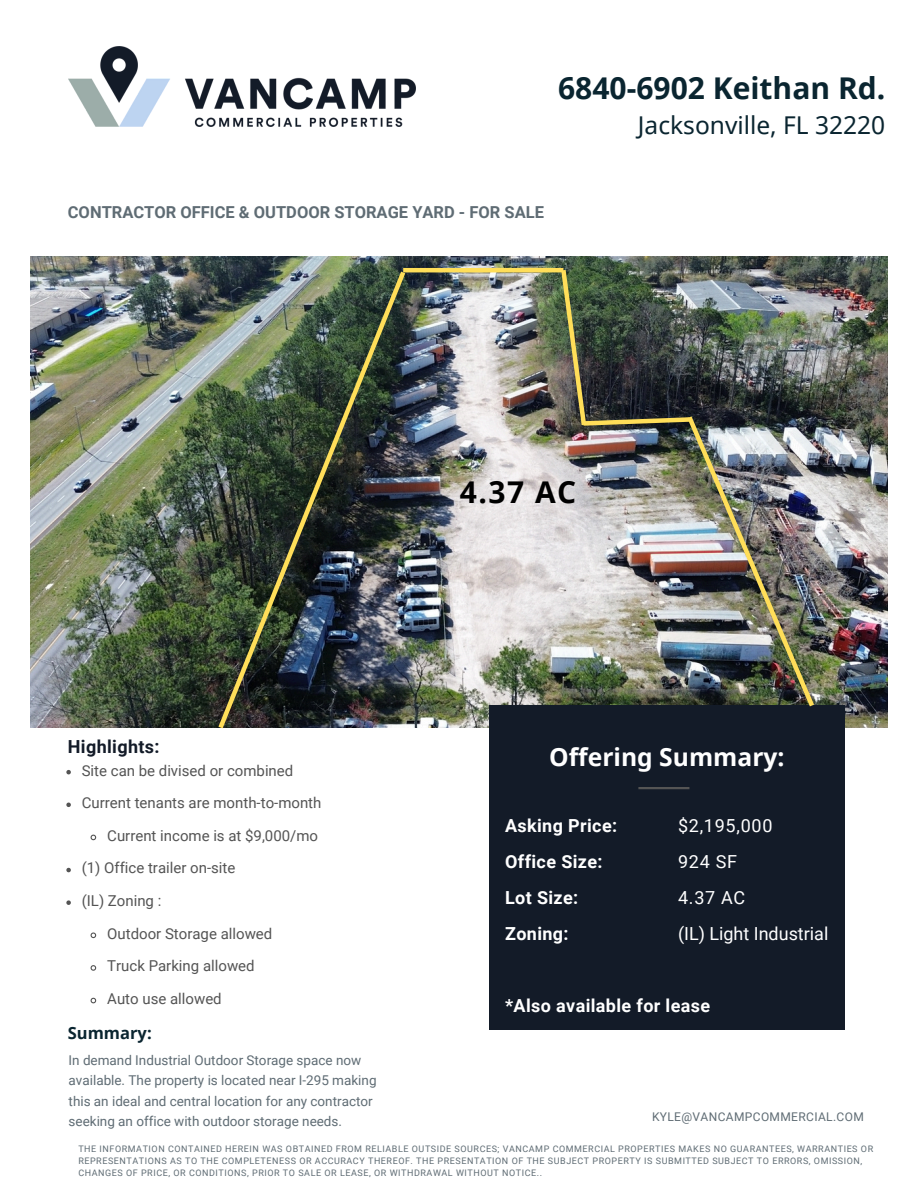
<style>
.page{position:relative;width:918px;height:1188px;background:#fff}
.page>*{position:absolute;margin:0;border:0;box-sizing:border-box;transform-origin:0 0}
.t1{font:700 30px "Noto Sans";color:#0a2530}
.t2{font:700 30px "Noto Sans";color:#000}
.t3{font:24.6px "Noto Sans";color:#0a2530}
.t4{font:700 24.6px "Noto Sans";color:#fff}
.t5{font:700 18px/36px "Roboto";letter-spacing:.02em;color:#fff}
.t6{font:18px/36px "Roboto";color:#fff}
.t7{font:700 18px "Roboto";letter-spacing:.02em;color:#131b28}
.t8{font:700 16.5px "Roboto";color:#5f6c74}
.t9{font:700 16.5px "Noto Sans";color:#0a2530}
.t10{font:15px "Roboto";color:#545454}
.t11{font:13.5px/20.2px "Roboto";color:#5f6c74}
.t12{font:12px "Roboto";letter-spacing:.03em;color:#5f6c74}
.t13{font:9px/12px "Roboto";letter-spacing:.06em;color:#5f6c74}
</style>
<div class="page">
<img style="left:30px;top:257px;width:857px;height:471px">
<div style="left:489px;top:706px;width:355px;height:324px;background:#131b28"></div>
<hr style="left:638px;top:787px;width:51px;height:2px;background:#545454">
<img style="left:69px;top:47px;width:346px;height:80px">
<img style="left:215px;top:267px;width:194px;height:462px">
<hr style="left:403px;top:268px;width:160px;height:4px;background:#ffde59">
<img style="left:558px;top:265px;width:260px;height:442px">
<svg style="left:66px;top:770px;width:5px;height:4px"></svg>
<svg style="left:66px;top:803px;width:5px;height:4px"></svg>
<svg style="left:90px;top:834px;width:7px;height:7px"></svg>
<svg style="left:66px;top:868px;width:5px;height:4px"></svg>
<svg style="left:66px;top:900px;width:5px;height:5px"></svg>
<svg style="left:90px;top:932px;width:7px;height:7px"></svg>
<svg style="left:90px;top:965px;width:7px;height:6px"></svg>
<svg style="left:90px;top:997px;width:7px;height:7px"></svg>
<p class="t1" style="left:558px;top:67px;width:329px">6840-6902 Keithan Rd.</p>
<p class="t3" style="left:638px;top:108px;width:249px">Jacksonville, FL 32220</p>
<h4 class="t8" style="left:68px;top:203px;width:478px">CONTRACTOR OFFICE &amp; OUTDOOR STORAGE YARD - FOR SALE</h4>
<p class="t7" style="left:68px;top:737px;width:93px">Highlights:</p>
<p class="t10" style="left:82px;top:762px;width:213px">Site can be divised or combined</p>
<p class="t10" style="left:82px;top:794px;width:241px">Current tenants are month-to-month</p>
<p class="t10" style="left:107px;top:827px;width:212px">Current income is at $9,000/mo</p>
<p class="t10" style="left:82px;top:860px;width:155px">(1) Office trailer on-site</p>
<p class="t10" style="left:82px;top:892px;width:81px">(IL) Zoning :</p>
<p class="t10" style="left:107px;top:925px;width:167px">Outdoor Storage allowed</p>
<p class="t10" style="left:107px;top:957px;width:149px">Truck Parking allowed</p>
<h5 class="t10" style="left:107px;top:990px;width:116px">Auto use allowed</h5>
<p class="t2" style="left:460px;top:471px;width:118px">4.37 AC</p>
<h3 class="t4" style="left:549px;top:739px;width:237px">Offering Summary:</h3>
<h5 class="t5" style="left:505px;top:808px;width:114px">Asking Price:</h5>
<p class="t5" style="left:505px;top:844px;width:99px">Office Size:<br>Lot Size:</p>
<h6 class="t5" style="left:505px;top:916px;width:65px">Zoning:</h6>
<p class="t6" style="left:678px;top:808px;width:96px">$2,195,000</p>
<h2 class="t6" style="left:678px;top:844px;width:152px">924 SF<br>4.37 AC<br>(IL) Light Industrial</h2>
<p class="t5" style="left:505px;top:988px;width:207px">*Also available for lease</p>
<h1 class="t9" style="left:68px;top:1021px;width:85px">Summary:</h1>
<h5 class="t11" style="left:69px;top:1050px;width:309px">In demand Industrial Outdoor Storage space now available. The property is located near I-295 making this an ideal and central location for any contractor seeking an office with outdoor storage needs.</h5>
<p class="t13" style="left:78px;top:1143px;width:796px">THE INFORMATION CONTAINED HEREIN WAS OBTAINED FROM RELIABLE OUTSIDE SOURCES; VANCAMP COMMERCIAL PROPERTIES MAKES NO GUARANTEES, WARRANTIES OR<br>REPRESENTATIONS AS TO THE COMPLETENESS OR ACCURACY THEREOF. THE PRESENTATION OF THE SUBJECT PROPERTY IS SUBMITTED SUBJECT TO ERRORS, OMISSION,<br>CHANGES OF PRICE, OR CONDITIONS, PRIOR TO SALE OR LEASE, OR WITHDRAWAL WITHOUT NOTICE..</p>
<p class="t12" style="left:652px;top:1109px;width:213px">KYLE@VANCAMPCOMMERCIAL.COM</p>
</div>
